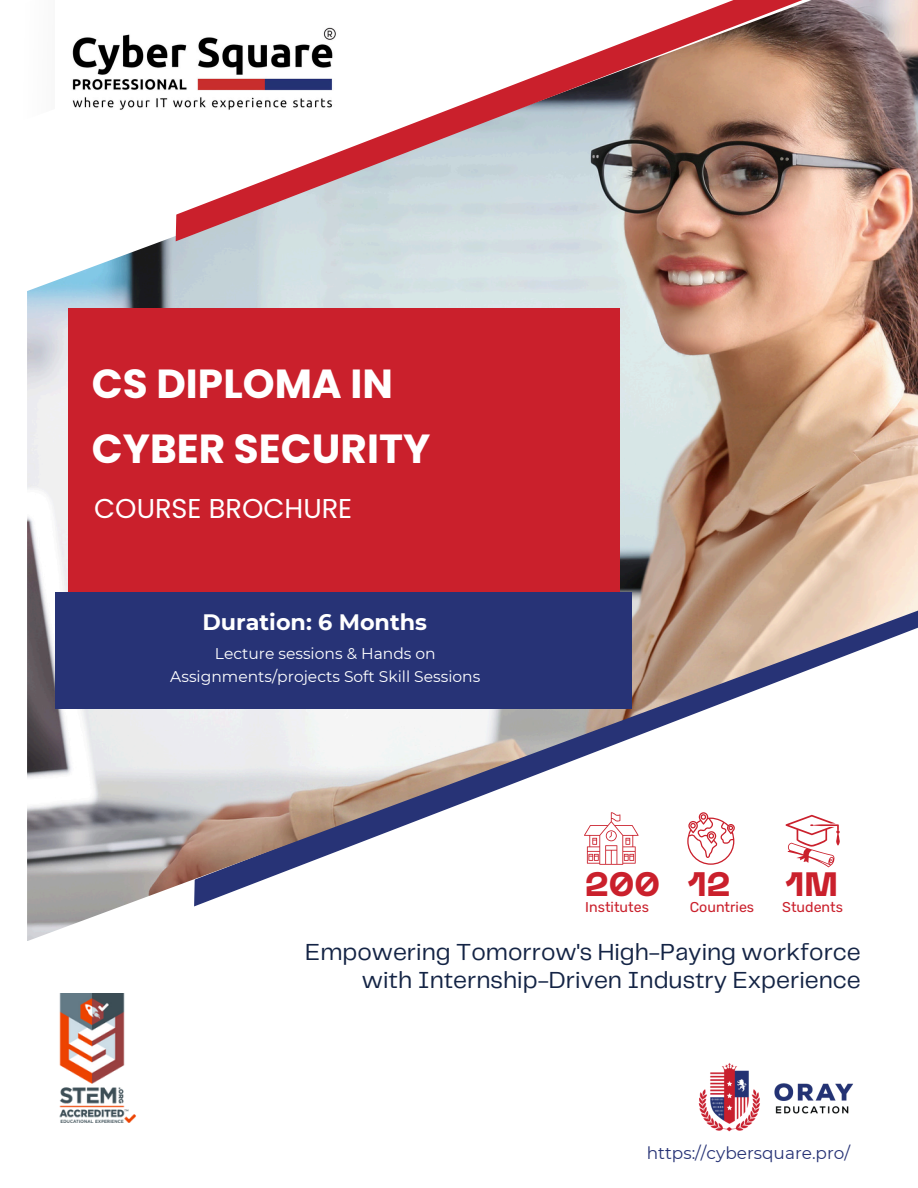
<style>
.page{position:relative;width:918px;height:1188px;background:#fff}
.page>*{position:absolute;margin:0;border:0;box-sizing:border-box;transform-origin:0 0}
.t1{font:700 40.65px/65.2px "Poppins";color:#fff}
.t2{font:800 33.75px "PP Neue Machina";color:#ca202c}
.t3{font:800 33.6px "PP Neue Machina";color:#ca202c}
.t4{font:27.3px "Poppins";color:#fff}
.t5{font:24.15px/28.2px "Telegraf";color:#142445;text-align:right}
.t6{font:700 22.35px "Montserrat";color:#fff}
.t7{font:16.95px "Montserrat";color:#273376}
.t8{font:15.45px/22.5px "Montserrat";color:#fff;text-align:center}
.t9{font:14.25px "Rubik";color:#ca202c}
</style>
<div class="page">
<img style="left:27px;top:259px;width:891px;height:681px">
<img style="left:886px;top:0;width:32px;height:259px">
<img style="left:27px;top:0;width:859px;height:331px">
<svg style="left:27px;top:0;width:500px;height:168px"></svg>
<img style="left:55px;top:0;width:295px;height:140px">
<img style="left:698px;top:1062px;width:155px;height:70px">
<img style="left:59px;top:993px;width:77px;height:130px">
<svg style="left:584px;top:812px;width:54px;height:53px"></svg>
<svg style="left:687px;top:812px;width:48px;height:53px"></svg>
<svg style="left:786px;top:815px;width:54px;height:52px"></svg>
<div style="left:68px;top:309px;width:551px;height:368px;background:#ca202c"></div>
<div style="left:55px;top:592px;width:577px;height:117px;background:#273376"></div>
<p class="t1" style="left:92px;top:351px;width:340px">CS DIPLOMA IN<br>CYBER SECURITY</p>
<p class="t4" style="left:94px;top:489px;width:259px">COURSE BROCHURE</p>
<p class="t6" style="left:202px;top:608px;width:226px">Duration: 6 Months</p>
<h2 class="t8" style="left:170px;top:642px;width:312px">Lecture sessions &amp; Hands on<br>Assignments/projects Soft Skill Sessions</h2>
<h4 class="t2" style="left:585px;top:871px;width:76px">200</h4>
<p class="t9" style="left:585px;top:898px;width:65px">Institutes</p>
<h5 class="t2" style="left:687px;top:871px;width:45px">12</h5>
<p class="t9" style="left:690px;top:898px;width:66px">Countries</p>
<p class="t9" style="left:782px;top:898px;width:62px">Students</p>
<p class="t3" style="left:785px;top:871px;width:54px">1M</p>
<h3 class="t5" style="left:305px;top:939px;width:557px">Empowering Tomorrow's High-Paying workforce with Internship-Driven Industry Experience</h3>
<p class="t7" style="left:647px;top:1143px;width:205px">https://cybersquare.pro/</p>
</div>
